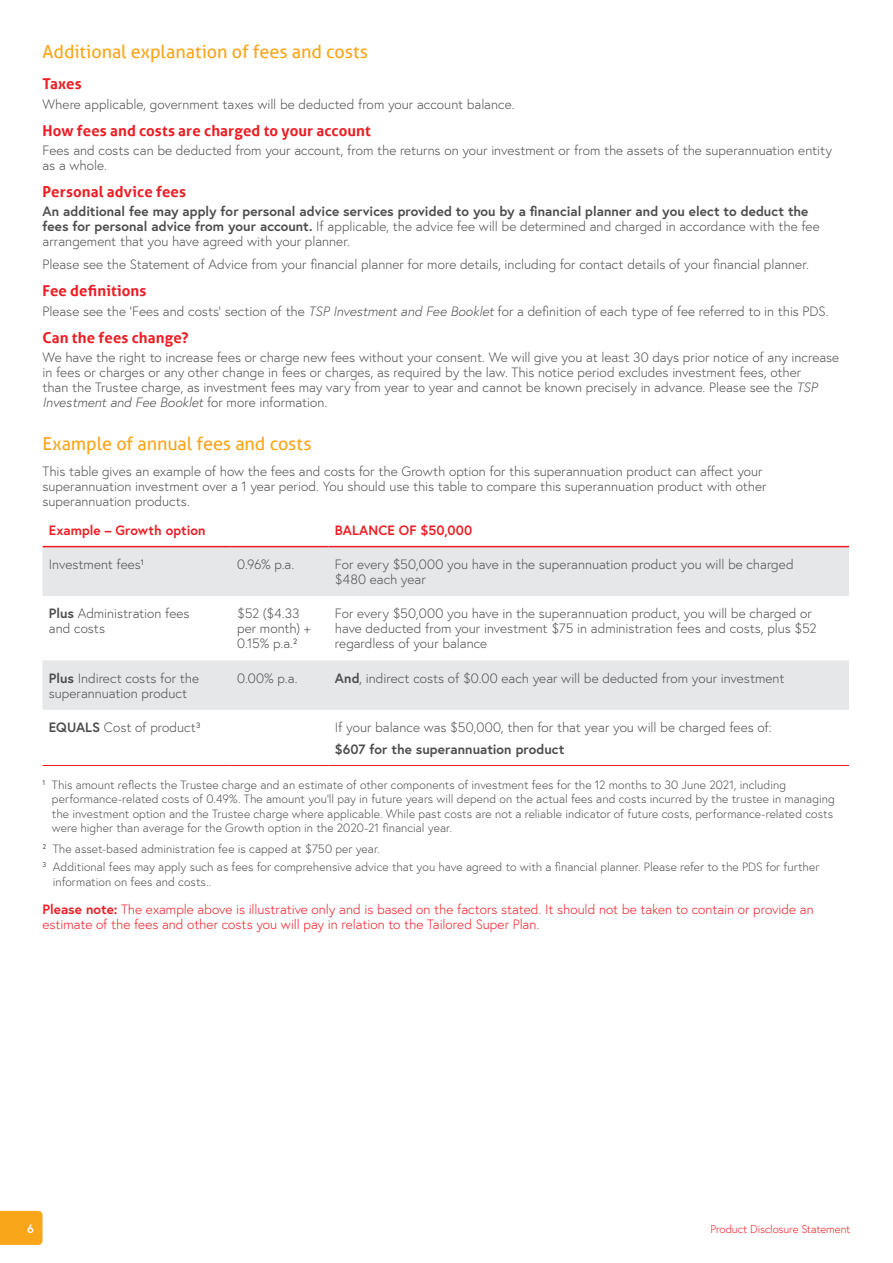
<style>
.page{position:relative;width:893px;height:1263px;background:#fff}
.page>*{position:absolute;margin:0;border:0;box-sizing:border-box;transform-origin:0 0}
.t1{font:18px "Aller";letter-spacing:-.005em;color:#faa61a}
.t2{font:700 15px "Aller";letter-spacing:.01em;color:#ed1d24}
.t3{font:300 13.5px/15px "Europa";color:#4d4d4f}
.t4{font:700 13.5px/15px "Europa";letter-spacing:.005em;color:#4d4d4f}
.t5{font:300 13.5px/15px "Europa";color:#ed1d24}
.t6{font:700 13.5px "Europa";letter-spacing:.005em;color:#ed1d24}
.t7{font:300 12px/14.4px "Europa";letter-spacing:.005em;color:#4d4d4f}
.t8{font:700 12px "Europa";color:#fff}
.t9{font:300 11.25px "Europa";letter-spacing:-.01em;color:#ed1d24}
.s1{font-weight:300}
.s2{font-style:italic}
.s3{font-weight:700}
</style>
<div class="page">
<svg style="left:0;top:1211px;width:43px;height:34px"></svg>
<svg style="left:43px;top:547px;width:806px;height:163px;fill:#e6e7e8"></svg>
<hr style="left:43px;top:546px;width:188px;height:1px;background:#ed1d24">
<hr style="left:231px;top:546px;width:97px;height:1px;background:#ed1d24">
<hr style="left:328px;top:546px;width:521px;height:1px;background:#ed1d24">
<hr style="left:43px;top:765px;width:188px;height:1px;background:#ed1d24">
<hr style="left:231px;top:765px;width:97px;height:1px;background:#ed1d24">
<hr style="left:328px;top:765px;width:521px;height:1px;background:#ed1d24">
<h1 class="t1" style="left:43px;top:41px;width:327px">Additional explanation of fees and costs</h1>
<p class="t2" style="left:43px;top:75px;width:41px">Taxes</p>
<p class="t3" style="left:43px;top:96px;width:473px">Where applicable, government taxes will be deducted from your account balance.</p>
<p class="t2" style="left:43px;top:121px;width:330px">How fees and costs are charged to your account</p>
<p class="t3" style="left:43px;top:143px;width:791px">Fees and costs can be deducted from your account, from the returns on your investment or from the assets of the superannuation entity as a whole.</p>
<p class="t2" style="left:43px;top:183px;width:145px">Personal advice fees</p>
<p class="t4" style="left:43px;top:204px;width:779px">An additional fee may apply for personal advice services provided to you by a financial planner and you elect to deduct the fees for personal advice from your account. <span class="s1">If applicable, the advice fee will be determined and charged in accordance with the fee arrangement that you have agreed with your planner.</span></p>
<p class="t3" style="left:43px;top:257px;width:768px">Please see the Statement of Advice from your financial planner for more details, including for contact details of your financial planner.</p>
<p class="t2" style="left:43px;top:282px;width:105px">Fee definitions</p>
<p class="t3" style="left:43px;top:303px;width:788px">Please see the ‘Fees and costs’ section of the <span class="s2">TSP Investment and Fee Booklet</span> for a definition of each type of fee referred to in this PDS.</p>
<p class="t2" style="left:43px;top:328px;width:148px">Can the fees change?</p>
<p class="t3" style="left:43px;top:350px;width:798px">We have the right to increase fees or charge new fees without your consent. We will give you at least 30 days prior notice of any increase in fees or charges or any other change in fees or charges, as required by the law. This notice period excludes investment fees, other<br>than the Trustee charge, as investment fees may vary from year to year and cannot be known precisely in advance. Please see the <span class="s2">TSP Investment and Fee Booklet</span> for more information.</p>
<h1 class="t1" style="left:43px;top:433px;width:271px">Example of annual fees and costs</h1>
<p class="t3" style="left:43px;top:463px;width:726px">This table gives an example of how the fees and costs for the Growth option for this superannuation product can affect your superannuation investment over a 1 year period. You should use this table to compare this superannuation product with other superannuation products.</p>
<p class="t6" style="left:49px;top:521px;width:158px">Example – Growth option</p>
<p class="t6" style="left:335px;top:521px;width:139px">BALANCE OF $50,000</p>
<p class="t3" style="left:49px;top:557px;width:97px">Investment fees<sup>1</sup></p>
<p class="t3" style="left:237px;top:557px;width:59px">0.96% p.a.</p>
<p class="t3" style="left:335px;top:557px;width:460px">For every $50,000 you have in the superannuation product you will be charged $480 each year</p>
<p class="t3" style="left:49px;top:606px;width:142px"><span class="s3">Plus</span> Administration fees and costs</p>
<p class="t3" style="left:237px;top:606px;width:75px">$52 ($4.33 per month) +<br>0.15% p.a.<sup>2</sup></p>
<p class="t3" style="left:335px;top:606px;width:483px">For every $50,000 you have in the superannuation product, you will be charged or have deducted from your investment $75 in administration fees and costs, plus $52 regardless of your balance</p>
<p class="t3" style="left:49px;top:670px;width:152px"><span class="s3">Plus</span> Indirect costs for the superannuation product</p>
<p class="t3" style="left:237px;top:670px;width:62px">0.00% p.a.</p>
<p class="t3" style="left:335px;top:670px;width:451px"><span class="s3">And</span>, indirect costs of $0.00 each year will be deducted from your investment</p>
<p class="t3" style="left:49px;top:720px;width:153px"><span class="s3">EQUALS</span> Cost of product<sup>3</sup></p>
<p class="t3" style="left:335px;top:720px;width:439px">If your balance was $50,000, then for that year you will be charged fees of:</p>
<p class="t4" style="left:335px;top:741px;width:231px">$607 for the superannuation product</p>
<p class="t7" style="left:52px;top:777px;width:784px;text-indent:-9px"><sup>1</sup> This amount reflects the Trustee charge and an estimate of other components of investment fees for the 12 months to 30 June 2021, including performance-related costs of 0.49%. The amount you’ll pay in future years will depend on the actual fees and costs incurred by the trustee in managing the investment option and the Trustee charge where applicable. While past costs are not a reliable indicator of future costs, performance-related costs were higher than average for the Growth option in the 2020-21 financial year.</p>
<p class="t7" style="left:43px;top:839px;width:778px;line-height:18.6px"><sup>2</sup> The asset-based administration fee is capped at $750 per year.<br><sup>3</sup> Additional fees may apply such as fees for comprehensive advice that you have agreed to with a financial planner. Please refer to the PDS for further</p>
<p class="t7" style="left:53px;top:874px;width:160px">information on fees and costs..</p>
<p class="t5" style="left:43px;top:901px;width:773px"><span class="s3">Please note:</span> The example above is illustrative only and is based on the factors stated. It should not be taken to contain or provide an estimate of the fees and other costs you will pay in relation to the Tailored Super Plan.</p>
<p class="t8" style="left:27px;top:1221px;width:8px">6</p>
<p class="t9" style="left:710px;top:1222px;width:142px">Product Disclosure Statement</p>
</div>
